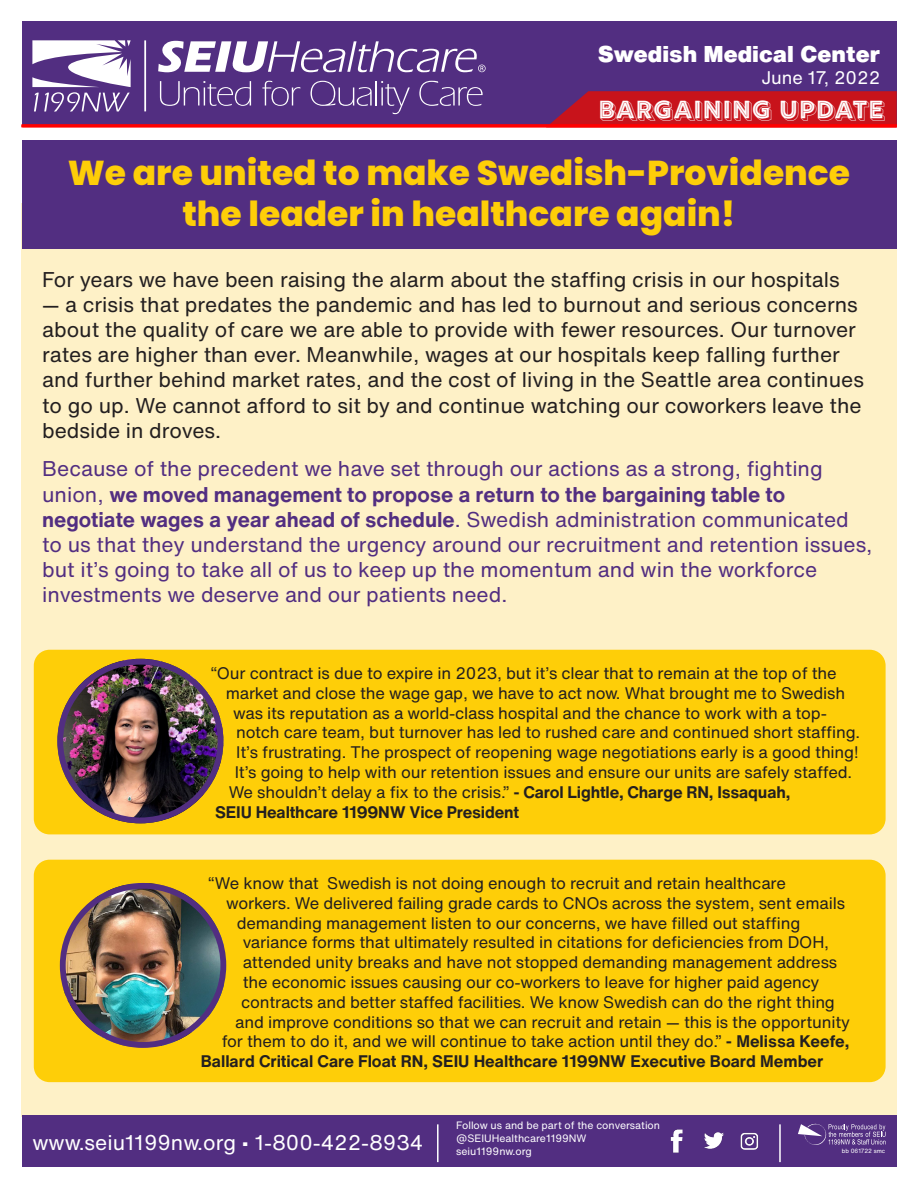
<style>
.page{position:relative;width:918px;height:1188px;background:#fff}
.page>*{position:absolute;margin:0;border:0;box-sizing:border-box;transform-origin:0 0}
.t1{font:800 34.5px/41.4px "Poppins";color:#fece08;text-align:center}
.Sub-head01{font:27px "Rig Bold Inline Extrude";color:#fff}
.Pa1{font:900 22.5px "Helvetica Now Text";color:#fff}
.t2{font:21px/25.2px "Helvetica Now Text";color:#231f20}
.t3{font:21px/25.2px "Helvetica Now Text";color:#522e81}
.t4{font:21px "Helvetica Now Text";color:#fff}
.Pa1-2{font:18px "Helvetica Now Text";color:#fff}
.t5{font:16.5px "Helvetica Now Text";letter-spacing:-.01em;color:#231f20}
.t6{font:700 16.5px "Helvetica Now Text";color:#231f20}
.t7{font:10.5px/12.6px "Helvetica Now Text";color:#fff}
.t8{font:6px "Helvetica Now Text";color:#fff}
.s1{font-weight:700}
</style>
<div class="page">
<div style="left:21px;top:203px;width:875px;height:913px;background:#fef1c7"></div>
<div style="left:34px;top:650px;width:852px;height:184px;background:#fece08;border-radius:16px"></div>
<div style="left:34px;top:860px;width:852px;height:222px;background:#fece08;border-radius:16px"></div>
<img style="left:57px;top:659px;width:166px;height:164px">
<div style="left:57px;top:659px;width:166px;height:164px;border:6px solid #522e81;border-radius:50%"></div>
<img style="left:64px;top:883px;width:160px;height:165px">
<div style="left:60px;top:883px;width:166px;height:165px;border:6px solid #522e81;border-radius:50%"></div>
<div style="left:22px;top:1115px;width:874px;height:51px;background:#522e81"></div>
<svg style="left:798px;top:1123px;width:88px;height:22px"></svg>
<img style="left:704px;top:1132px;width:20px;height:17px">
<img style="left:740px;top:1132px;width:19px;height:18px">
<img style="left:671px;top:1129px;width:11px;height:24px">
<hr style="left:437px;top:1124px;width:2px;height:38px;background:#fff">
<hr style="left:779px;top:1124px;width:2px;height:38px;background:#fff">
<div style="left:22px;top:140px;width:874px;height:108px;background:#522e81"></div>
<div style="left:22px;top:22px;width:874px;height:103px;background:#522e81"></div>
<hr style="left:144px;top:40px;width:2px;height:71px;background:#fff">
<svg style="left:160px;top:81px;width:91px;height:25px"></svg>
<svg style="left:262px;top:81px;width:39px;height:25px"></svg>
<svg style="left:311px;top:81px;width:99px;height:33px"></svg>
<svg style="left:419px;top:81px;width:64px;height:25px"></svg>
<svg style="left:158px;top:41px;width:328px;height:31px"></svg>
<svg style="left:32px;top:40px;width:99px;height:71px"></svg>
<svg style="left:550px;top:91px;width:347px;height:33px;background:#c01421"></svg>
<hr style="left:22px;top:124px;width:875px;height:3px;background:#f00">
<p class="Pa1" style="left:598px;top:37px;width:284px">Swedish Medical Center</p>
<p class="Pa1-2" style="left:761px;top:64px;width:120px">June 17, 2022</p>
<p class="Sub-head01" style="left:599px;top:95px;width:288px">BARGAINING UPDATE</p>
<p class="t1" style="left:68px;top:152px;width:784px">We are united to make Swedish-Providence the leader in healthcare again!</p>
<p class="t2" style="left:42px;top:266px;width:799px">For years we have been raising the alarm about the staffing crisis in our hospitals</p>
<p class="t2" style="left:42px;top:291px;width:823px">— a crisis that predates the pandemic and has led to burnout and serious concerns about the quality of care we are able to provide with fewer resources. Our turnover rates are higher than ever. Meanwhile, wages at our hospitals keep falling further and further behind market rates, and the cost of living in the Seattle area continues to go up. We cannot afford to sit by and continue watching our coworkers leave the bedside in droves.</p>
<p class="t3" style="left:42px;top:456px;width:832px">Because of the precedent we have set through our actions as a strong, fighting union, <span class="s1">we moved management to propose a return to the bargaining table to negotiate wages a year ahead of schedule</span>. Swedish administration communicated to us that they understand the urgency around our recruitment and retention issues, but it’s going to take all of us to keep up the momentum and win the workforce investments we deserve and our patients need.</p>
<p class="t5" style="left:211px;top:661px;width:627px">“Our contract is due to expire in 2023, but it’s clear that to remain at the top of the</p>
<p class="t5" style="left:226px;top:680px;width:621px">market and close the wage gap, we have to act now. What brought me to Swedish</p>
<p class="t5" style="left:233px;top:700px;width:595px">was its reputation as a world-class hospital and the chance to work with a top-</p>
<p class="t5" style="left:236px;top:720px;width:626px">notch care team, but turnover has led to rushed care and continued short staffing.</p>
<p class="t5" style="left:236px;top:740px;width:624px">It’s frustrating. The prospect of reopening wage negotiations early is a good thing!</p>
<p class="t5" style="left:235px;top:760px;width:619px">It’s going to help with our retention issues and ensure our units are safely staffed.</p>
<p class="t5" style="left:229px;top:779px;width:563px">We shouldn’t delay a fix to the crisis.” <span class="s1">- Carol Lightle, Charge RN, Issaquah,</span></p>
<p class="t6" style="left:215px;top:799px;width:306px">SEIU Healthcare 1199NW Vice President</p>
<p class="t5" style="left:208px;top:871px;width:579px">“We know that Swedish is not doing enough to recruit and retain healthcare</p>
<p class="t5" style="left:226px;top:891px;width:620px">workers. We delivered failing grade cards to CNOs across the system, sent emails</p>
<p class="t5" style="left:237px;top:910px;width:565px">demanding management listen to our concerns, we have filled out staffing</p>
<p class="t5" style="left:243px;top:930px;width:588px">variance forms that ultimately resulted in citations for deficiencies from DOH,</p>
<p class="t5" style="left:243px;top:950px;width:596px">attended unity breaks and have not stopped demanding management address</p>
<p class="t5" style="left:243px;top:970px;width:578px">the economic issues causing our co-workers to leave for higher paid agency</p>
<p class="t5" style="left:241px;top:990px;width:595px">contracts and better staffed facilities. We know Swedish can do the right thing</p>
<p class="t5" style="left:235px;top:1009px;width:616px">and improve conditions so that we can recruit and retain — this is the opportunity</p>
<p class="t5" style="left:222px;top:1029px;width:629px">for them to do it, and we will continue to take action until they do.” <span class="s1">- Melissa Keefe,</span></p>
<p class="t6" style="left:201px;top:1049px;width:624px">Ballard Critical Care Float RN, SEIU Healthcare 1199NW Executive Board Member</p>
<p class="t4" style="left:32px;top:1127px;width:392px">www.seiu1199nw.org • 1-800-422-8934</p>
<p class="t7" style="left:456px;top:1119px;width:205px">Follow us and be part of the conversation @SEIUHealthcare1199NW</p>
<p class="t7" style="left:456px;top:1144px;width:77px">seiu1199nw.org</p>
<p class="t8" style="left:842px;top:1146px;width:45px">bb 061722 smc</p>
</div>
